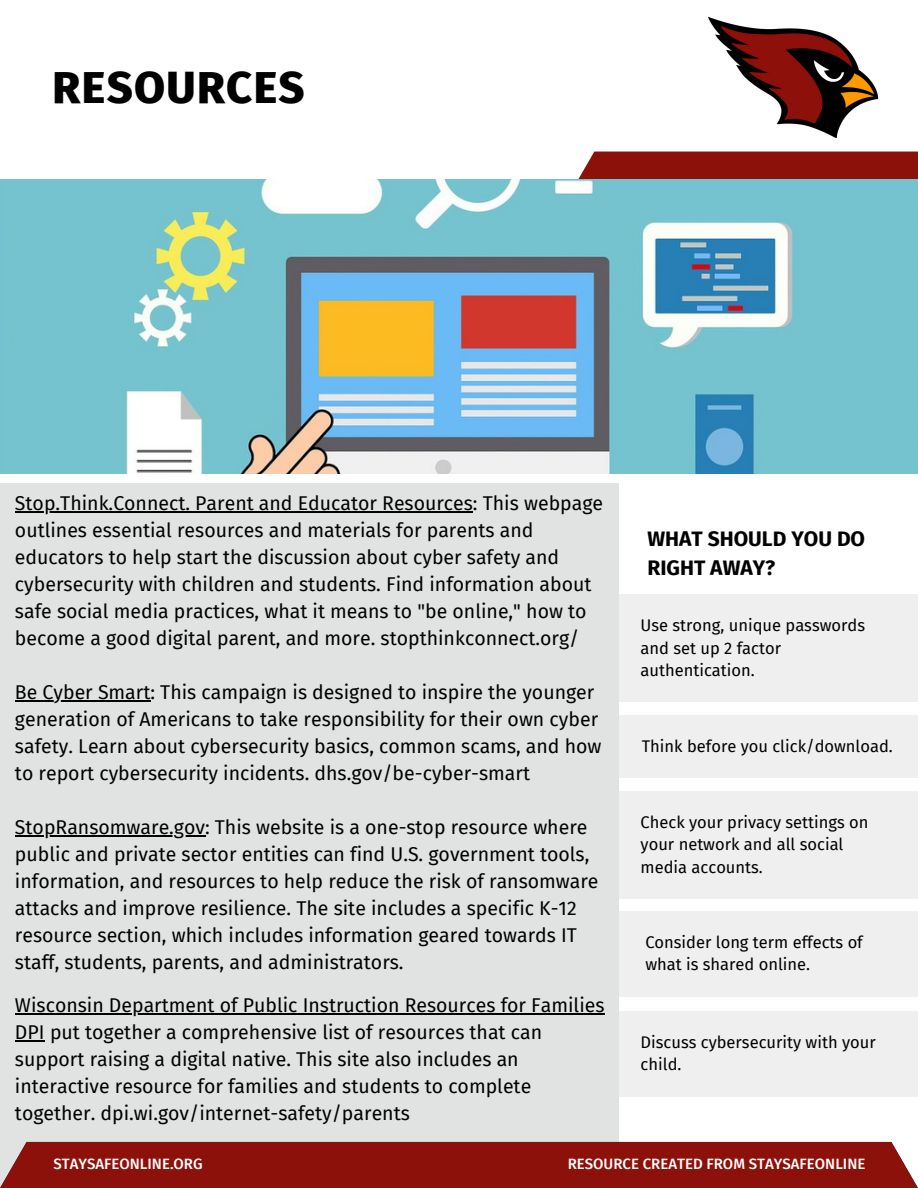
<style>
.page{position:relative;width:918px;height:1188px;background:#fff}
.page>*{position:absolute;margin:0;border:0;box-sizing:border-box;transform-origin:0 0}
.t1{font:800 45px "Fira Sans";letter-spacing:.03em;color:#000}
.t2{font:700 21px/29.2px "Fira Sans";color:#000}
.t3{font:19.5px/27px "Fira Sans";color:#000}
.t4{font:16.5px/22.5px "Fira Sans";color:#000}
.t5{font:500 15px "Fira Sans";color:#fff}
</style>
<div class="page">
<div style="left:578px;top:152px;width:340px;height:27px;background:#8c110b"></div>
<div style="left:597px;top:594px;width:321px;height:108px;background:#efefef"></div>
<div style="left:597px;top:715px;width:321px;height:63px;background:#efefef"></div>
<div style="left:597px;top:791px;width:321px;height:108px;background:#efefef"></div>
<div style="left:602px;top:911px;width:316px;height:85px;background:#efefef"></div>
<div style="left:597px;top:1011px;width:321px;height:85px;background:#efefef"></div>
<div style="left:0;top:484px;width:619px;height:704px;background:#e1e2e2"></div>
<hr style="left:15px;top:511px;width:458px;height:1px;background:#000">
<hr style="left:15px;top:700px;width:135px;height:1px;background:#000">
<hr style="left:15px;top:835px;width:190px;height:1px;background:#000">
<hr style="left:15px;top:1013px;width:590px;height:1px;background:#000">
<hr style="left:15px;top:1040px;width:30px;height:1px;background:#000">
<div style="left:0;top:1142px;width:918px;height:46px;background:#8c110b"></div>
<img style="left:708px;top:16px;width:171px;height:122px">
<img style="left:0;top:179px;width:918px;height:295px">
<p class="t1" style="left:53px;top:61px;width:254px">RESOURCES</p>
<p class="t3" style="left:15px;top:490px;width:590px">Stop.Think.Connect. Parent and Educator Resources: This webpage outlines essential resources and materials for parents and educators to help start the discussion about cyber safety and cybersecurity with children and students. Find information about safe social media practices, what it means to "be online," how to become a good digital parent, and more. stopthinkconnect.org/</p>
<p class="t3" style="left:15px;top:679px;width:588px">Be Cyber Smart: This campaign is designed to inspire the younger generation of Americans to take responsibility for their own cyber safety. Learn about cybersecurity basics, common scams, and how to report cybersecurity incidents. dhs.gov/be-cyber-smart</p>
<p class="t3" style="left:15px;top:814px;width:585px">StopRansomware.gov: This website is a one-stop resource where public and private sector entities can find U.S. government tools, information, and resources to help reduce the risk of ransomware attacks and improve resilience. The site includes a specific K-12 resource section, which includes information geared towards IT staff, students, parents, and administrators.</p>
<p class="t3" style="left:15px;top:992px;width:591px">Wisconsin Department of Public Instruction Resources for Families</p>
<p class="t3" style="left:15px;top:1019px;width:529px">DPI put together a comprehensive list of resources that can support raising a digital native. This site also includes an interactive resource for families and students to complete together. dpi.wi.gov/internet-safety/parents</p>
<p class="t2" style="left:647px;top:524px;width:219px">WHAT SHOULD YOU DO<br>RIGHT AWAY?</p>
<p class="t4" style="left:641px;top:614px;width:226px">Use strong, unique passwords and set up 2 factor authentication.</p>
<p class="t4" style="left:642px;top:735px;width:253px">Think before you click/download.</p>
<p class="t4" style="left:641px;top:811px;width:229px">Check your privacy settings on your network and all social media accounts.</p>
<p class="t4" style="left:645px;top:931px;width:219px">Consider long term effects of what is shared online.</p>
<p class="t4" style="left:641px;top:1031px;width:237px">Discuss cybersecurity with your child.</p>
<p class="t5" style="left:53px;top:1155px;width:83px">JUNE 1, 2025</p>
<p class="t5" style="left:791px;top:1155px;width:76px">VOLUME 12</p>
<p class="t5" style="left:53px;top:1155px;width:151px">STAYSAFEONLINE.ORG</p>
<p class="t5" style="left:568px;top:1155px;width:299px">RESOURCE CREATED FROM STAYSAFEONLINE</p>
</div>
